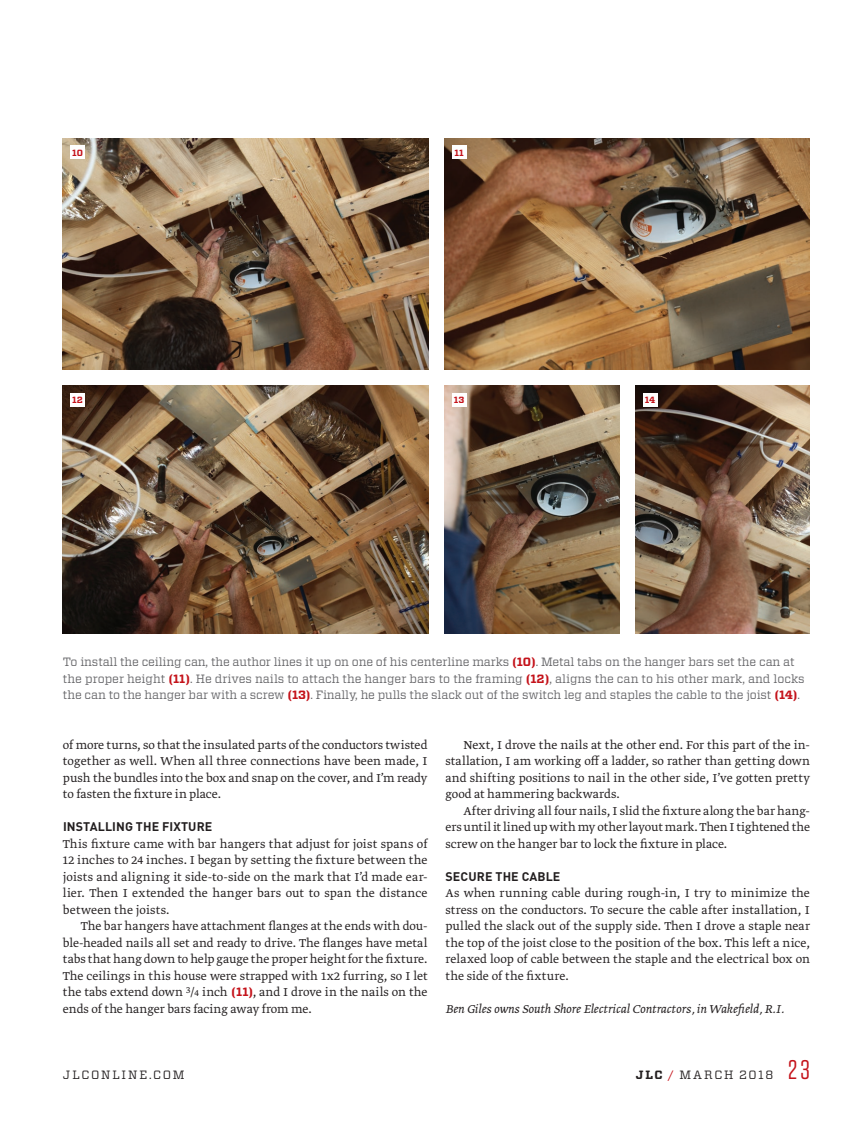
<style>
.page{position:relative;width:864px;height:1134px;background:#fff}
.page>*{position:absolute;margin:0;border:0;box-sizing:border-box;transform-origin:0 0}
.t1{font:27px "Tungsten";color:#c4121a}
.Body_-_Greta_Light_9{font:300 13.5px/16.5px "Greta Text Std";color:#231f20;text-align:justify}
.Body_-_NoIndent_Gret{font:300 13.5px/16.5px "Greta Text Std";letter-spacing:.01em;color:#231f20;text-align:justify}
.Body_-_NoIndent_Gret-2{font:italic 300 13.5px "Greta Text Std";color:#231f20}
.Subhead_-_Dinot_Bold{font:700 12.3px "DINOT";letter-spacing:.01em;color:#231f20}
.Caption_-_Vitesse_Bo{font:12px/16.5px "Vitesse";letter-spacing:-.01em;color:#636366}
.t2{font:12px "Vitesse";letter-spacing:.145em;color:#231f20}
.Xtra_-_Number_-_Vite{font:700 9px "Vitesse";letter-spacing:.01em;color:#c4121a}
.s1{font-weight:700;color:#c4121a}
.s2{font-size:10.5px}
.s3{font-family:"Vitesse";font-weight:700;font-size:12px;color:#c4121a}
.s4{font-weight:700}
.s5{color:#c4121a}
</style>
<div class="page">
<img style="left:63px;top:138px;width:365px;height:231px">
<img style="left:445px;top:138px;width:365px;height:231px">
<img style="left:636px;top:386px;width:174px;height:247px">
<img style="left:63px;top:386px;width:365px;height:247px">
<img style="left:445px;top:386px;width:174px;height:247px">
<div style="left:70px;top:145px;width:15px;height:14px;background:#fff"></div>
<div style="left:452px;top:145px;width:14px;height:14px;background:#fff"></div>
<div style="left:643px;top:393px;width:14px;height:14px;background:#fff"></div>
<div style="left:70px;top:393px;width:15px;height:14px;background:#fff"></div>
<div style="left:452px;top:393px;width:14px;height:14px;background:#fff"></div>
<p class="Xtra_-_Number_-_Vite" style="left:72px;top:147px;width:12px">10</p>
<p class="Xtra_-_Number_-_Vite" style="left:455px;top:147px;width:11px">11</p>
<p class="Xtra_-_Number_-_Vite" style="left:72px;top:394px;width:12px">12</p>
<p class="Xtra_-_Number_-_Vite" style="left:454px;top:394px;width:12px">13</p>
<p class="Xtra_-_Number_-_Vite" style="left:645px;top:394px;width:12px">14</p>
<p class="Caption_-_Vitesse_Bo" style="left:63px;top:653px;width:743px">To install the ceiling can, the author lines it up on one of his centerline marks <span class="s1">(10)</span>. Metal tabs on the hanger bars set the can at the proper height <span class="s1">(11)</span>. He drives nails to attach the hanger bars to the framing <span class="s1">(12)</span>, aligns the can to his other mark, and locks the can to the hanger bar with a screw <span class="s1">(13)</span>. Finally, he pulls the slack out of the switch leg and staples the cable to the joist <span class="s1">(14)</span>.</p>
<p class="Body_-_Greta_Light_9" style="left:63px;top:737px;width:366px">of more turns, so that the insulated parts of the conductors twisted together as well. When all three connections have been made, I push the bundles into the box and snap on the cover, and I’m ready to fasten the fixture in place.</p>
<p class="Subhead_-_Dinot_Bold" style="left:63px;top:818px;width:151px">INSTALLING THE FIXTURE</p>
<p class="Body_-_NoIndent_Gret" style="left:63px;top:836px;width:366px">This fixture came with bar hangers that adjust for joist spans of 12 inches to 24 inches. I began by setting the fixture between the joists and aligning it side-to-side on the mark that I’d made ear&shy;lier. Then I extended the hanger bars out to span the distance between the joists.</p>
<p class="Body_-_Greta_Light_9" style="left:63px;top:918px;width:366px;text-indent:18px">The bar hangers have attachment flanges at the ends with dou&shy;ble-headed nails all set and ready to drive. The flanges have metal tabs that hang down to help gauge the proper height for the fixture.<br>The ceilings in this house were strapped with 1x2 furring, so I let the tabs extend down <sup>3</sup>/<span class="s2">4</span> inch <span class="s3">(11)</span>, and I drove in the nails on the ends of the hanger bars facing away from me.</p>
<p class="Body_-_Greta_Light_9" style="left:445px;top:737px;width:366px;text-indent:18px">Next, I drove the nails at the other end. For this part of the in&shy;stallation, I am working off a ladder, so rather than getting down and shifting positions to nail in the other side, I’ve gotten pretty good at hammering backwards.</p>
<p class="Body_-_Greta_Light_9" style="left:445px;top:803px;width:366px;text-indent:18px">After driving all four nails, I slid the fixture along the bar hang&shy;ers until it lined up with my other layout mark. Then I tightened the screw on the hanger bar to lock the fixture in place.</p>
<p class="Subhead_-_Dinot_Bold" style="left:446px;top:868px;width:116px">SECURE THE CABLE</p>
<p class="Body_-_NoIndent_Gret" style="left:445px;top:885px;width:366px">As when running cable during rough-in, I try to minimize the stress on the conductors. To secure the cable after installation, I pulled the slack out of the supply side. Then I drove a staple near the top of the joist close to the position of the box. This left a nice, relaxed loop of cable between the staple and the electrical box on the side of the fixture.</p>
<p class="Body_-_NoIndent_Gret-2" style="left:445px;top:1001px;width:340px">Ben Giles owns South Shore Electrical Contractors, in Wakefield, R.I.</p>
<p class="t2" style="left:63px;top:1066px;width:123px">JLCONLINE.COM</p>
<p class="t2" style="left:636px;top:1066px;width:139px"><span class="s4">JLC</span> <span class="s5">/</span> MARCH 2018</p>
<h1 class="t1" style="left:788px;top:1055px;width:23px">23</h1>
</div>
